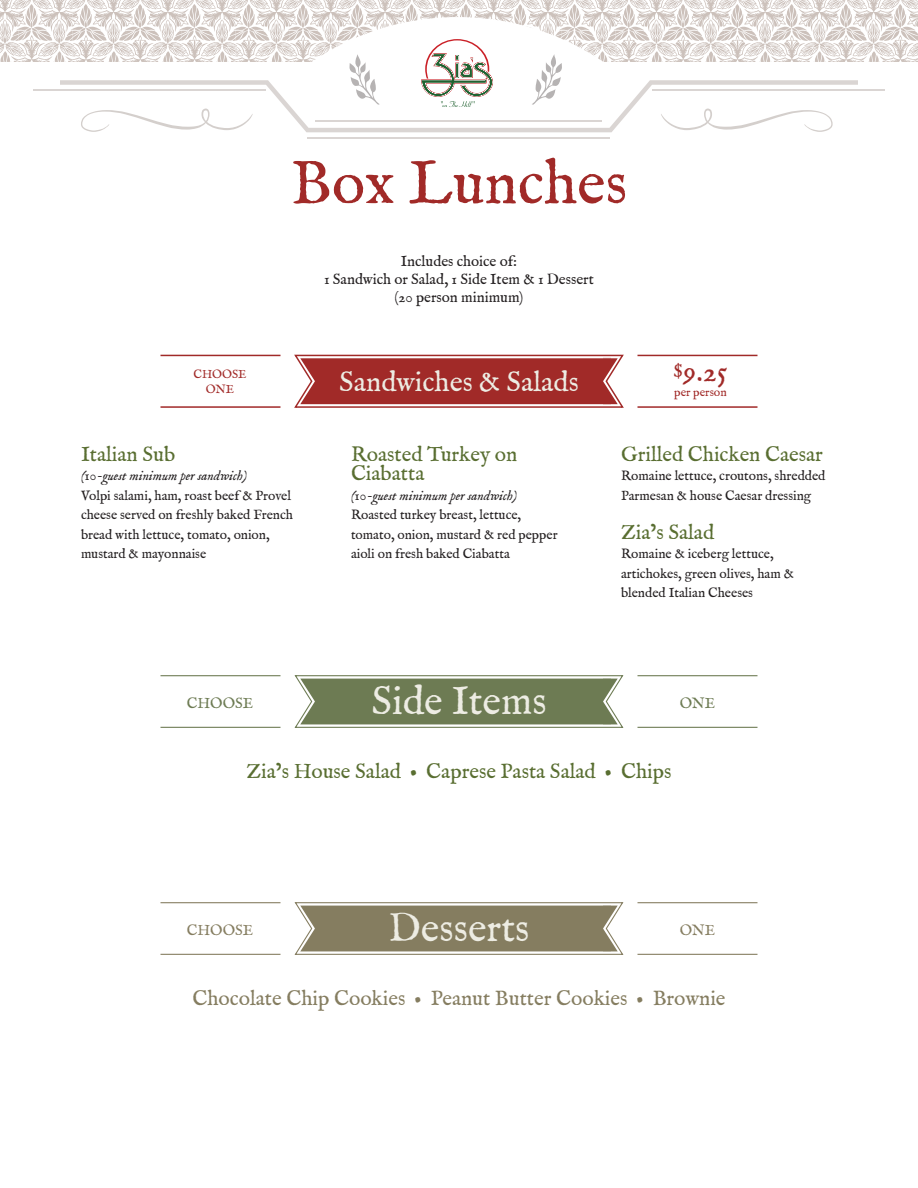
<style>
.page{position:relative;width:918px;height:1188px;background:#fff}
.page>*{position:absolute;margin:0;border:0;box-sizing:border-box;transform-origin:0 0}
.t1{font:94.5px "Wallflowers III";color:#ccc1bb}
.t2{font:61.95px "IM FELL English Roman";color:#a12a28}
.t3{font:40.5px "IM FELL English Roman";color:#edece3}
.t4{font:30px "IM FELL English Roman";color:#a12a28}
.t5{font:28.5px "IM FELL English Roman";color:#edece3}
.t6{font:21px/19.5px "IM FELL English Roman";color:#596e31}
.t7{font:21px "IM FELL English Roman";color:#857d60}
.t8{font:15px/18px "IM FELL English Roman";color:#231f20;text-align:center}
.t9{font:15px "IM FELL English Roman";color:#6d7b53}
.t10{font:15px "IM FELL English Roman";color:#857d60}
.t11{font:13.5px/19.5px "IM FELL English Roman";color:#231f20}
.t12{font:13.5px "IM FELL English Italic";color:#231f20}
.t13{font:12px/14.4px "IM FELL English Roman";color:#a12a28;text-align:center}
.s1{font-size:18px}
</style>
<div class="page">
<hr style="left:34px;top:89px;width:232px;height:2px;background:#dad5d3">
<hr style="left:652px;top:89px;width:233px;height:2px;background:#dad5d3">
<hr style="left:308px;top:137px;width:302px;height:2px;background:#dad5d3">
<svg style="left:60px;top:39px;width:798px;height:93px"></svg>
<svg style="left:294px;top:354px;width:330px;height:54px;background:#af4a49"></svg>
<hr style="left:160px;top:355px;width:120px;height:1px;background:#a12a28">
<hr style="left:638px;top:355px;width:120px;height:1px;background:#a12a28">
<hr style="left:638px;top:406px;width:120px;height:2px;background:#a12a28">
<hr style="left:160px;top:406px;width:120px;height:2px;background:#a12a28">
<svg style="left:294px;top:675px;width:330px;height:53px;background:#838f6d"></svg>
<hr style="left:160px;top:675px;width:120px;height:1px;background:#6d7b53">
<hr style="left:638px;top:675px;width:120px;height:1px;background:#6d7b53">
<hr style="left:638px;top:727px;width:120px;height:1px;background:#6d7b53">
<hr style="left:160px;top:727px;width:120px;height:1px;background:#6d7b53">
<svg style="left:294px;top:902px;width:330px;height:53px;background:#989178"></svg>
<hr style="left:160px;top:902px;width:120px;height:1px;background:#857d60">
<hr style="left:638px;top:902px;width:120px;height:1px;background:#857d60">
<hr style="left:638px;top:954px;width:120px;height:1px;background:#857d60">
<hr style="left:160px;top:954px;width:120px;height:1px;background:#857d60">
<h1 class="t1" style="left:18px;top:-33px;width:925px">hhhhhhhhhhhhhhhhh</h1>
<h2 class="t2" style="left:291px;top:147px;width:338px">Box Lunches</h2>
<p class="t8" style="left:324px;top:252px;width:271px">Includes choice of:<br>1 Sandwich or Salad, 1 Side Item &amp; 1 Dessert (20 person minimum)</p>
<p class="t13" style="left:193px;top:367px;width:55px">CHOOSE<br>ONE</p>
<h3 class="t5" style="left:339px;top:365px;width:241px">Sandwiches &amp; Salads</h3>
<h3 class="t6" style="left:81px;top:444px;width:96px">Italian Sub</h3>
<p class="t12" style="left:81px;top:468px;width:168px">(10-guest minimum per sandwich)</p>
<p class="t11" style="left:81px;top:486px;width:214px">Volpi salami, ham, roast beef &amp; Provel cheese served on freshly baked French bread with lettuce, tomato, onion, mustard &amp; mayonnaise</p>
<h3 class="t6" style="left:351px;top:444px;width:168px">Roasted Turkey on<br>Ciabatta</h3>
<p class="t12" style="left:351px;top:487px;width:168px">(10-guest minimum per sandwich)</p>
<p class="t11" style="left:351px;top:505px;width:208px">Roasted turkey breast, lettuce, tomato, onion, mustard &amp; red pepper aioli on fresh baked Ciabatta</p>
<h3 class="t4" style="left:673px;top:354px;width:56px"><span class="s1">$</span>9.25</h3>
<p class="t13" style="left:674px;top:385px;width:54px">per person</p>
<h3 class="t6" style="left:621px;top:444px;width:203px">Grilled Chicken Caesar</h3>
<p class="t11" style="left:621px;top:466px;width:206px">Romaine lettuce, croutons, shredded<br>Parmesan &amp; house Caesar dressing</p>
<h3 class="t6" style="left:621px;top:522px;width:95px">Zia’s Salad</h3>
<p class="t11" style="left:621px;top:544px;width:174px">Romaine &amp; iceberg lettuce, artichokes, green olives, ham &amp; blended Italian Cheeses</p>
<p class="t9" style="left:187px;top:694px;width:68px">CHOOSE</p>
<h3 class="t3" style="left:371px;top:677px;width:177px">Side Items</h3>
<p class="t9" style="left:680px;top:694px;width:37px">ONE</p>
<h3 class="t6" style="left:246px;top:761px;width:427px">Zia’s House Salad • Caprese Pasta Salad • Chips</h3>
<p class="t10" style="left:187px;top:921px;width:68px">CHOOSE</p>
<h3 class="t3" style="left:389px;top:904px;width:143px">Desserts</h3>
<p class="t10" style="left:680px;top:921px;width:37px">ONE</p>
<h3 class="t7" style="left:192px;top:986px;width:535px">Chocolate Chip Cookies • Peanut Butter Cookies • Brownie</h3>
</div>
